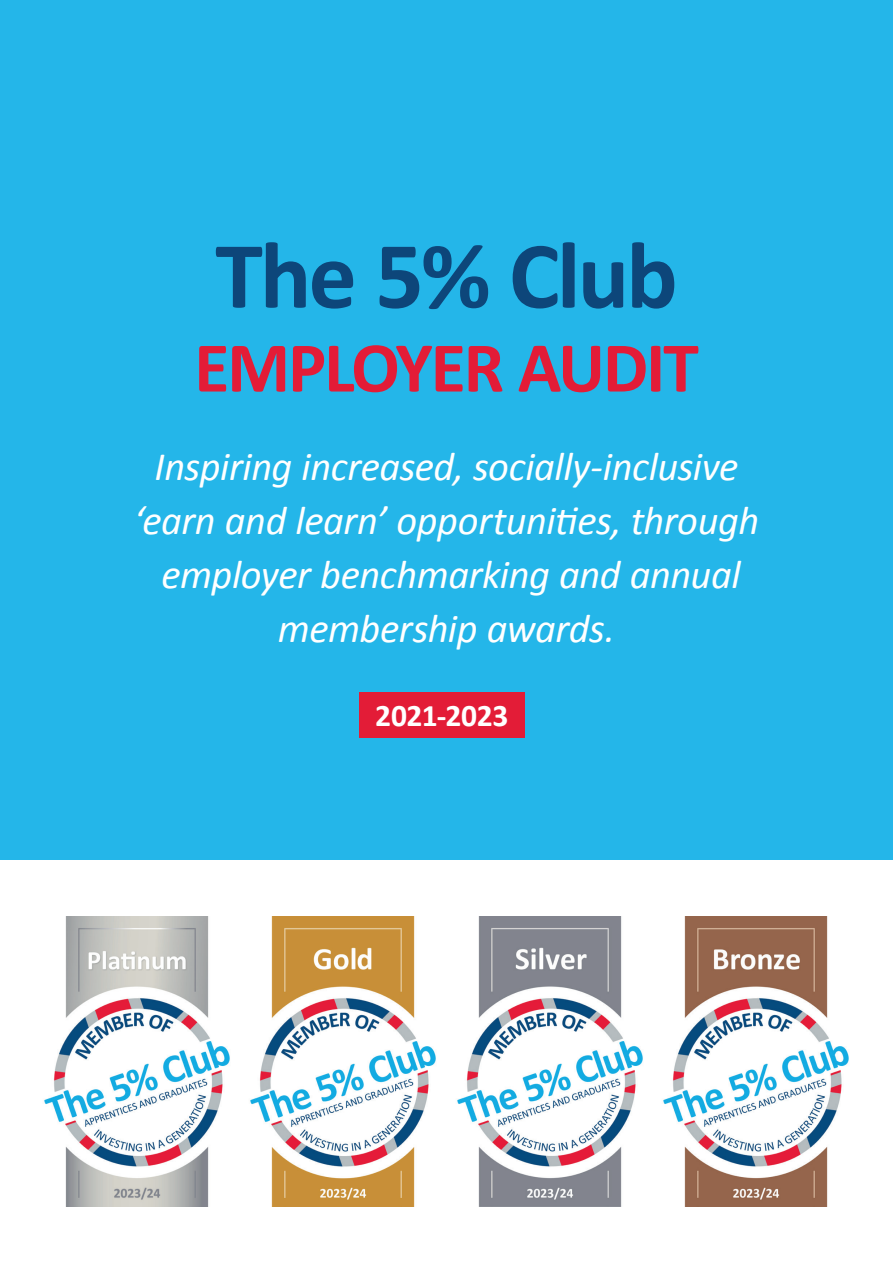
<style>
.page{position:relative;width:893px;height:1263px;background:#fff}
.page>*{position:absolute;margin:0;border:0;box-sizing:border-box;transform-origin:0 0}
.t1{font:700 96px "Calibri";letter-spacing:-.03em;color:#0d467a}
.t2{font:700 72px "Calibri";letter-spacing:-.03em;color:#e31c37}
.t3{font:italic 40.5px/54px "Calibri";letter-spacing:-.01em;color:#fff;text-align:center}
.t4{font:700 31.5px "Calibri";letter-spacing:-.01em;color:#fff}
</style>
<div class="page">
<div style="left:0;top:0;width:893px;height:859px;background:#24b6e9"></div>
<div style="left:359px;top:692px;width:166px;height:46px;background:#e31c37"></div>
<img style="left:44px;top:917px;width:186px;height:289px">
<img style="left:250px;top:917px;width:393px;height:289px">
<img style="left:663px;top:917px;width:186px;height:289px">
<h1 class="t1" style="left:215px;top:214px;width:464px">The 5% Club</h1>
<h2 class="t2" style="left:194px;top:322px;width:506px">EMPLOYER AUDIT</h2>
<p class="t3" style="left:134px;top:438px;width:627px">Inspiring increased, socially-inclusive ‘earn and learn’ opportunities, through employer benchmarking and annual membership awards.</p>
<p class="t4" style="left:375px;top:695px;width:135px">2021-2023</p>
</div>
